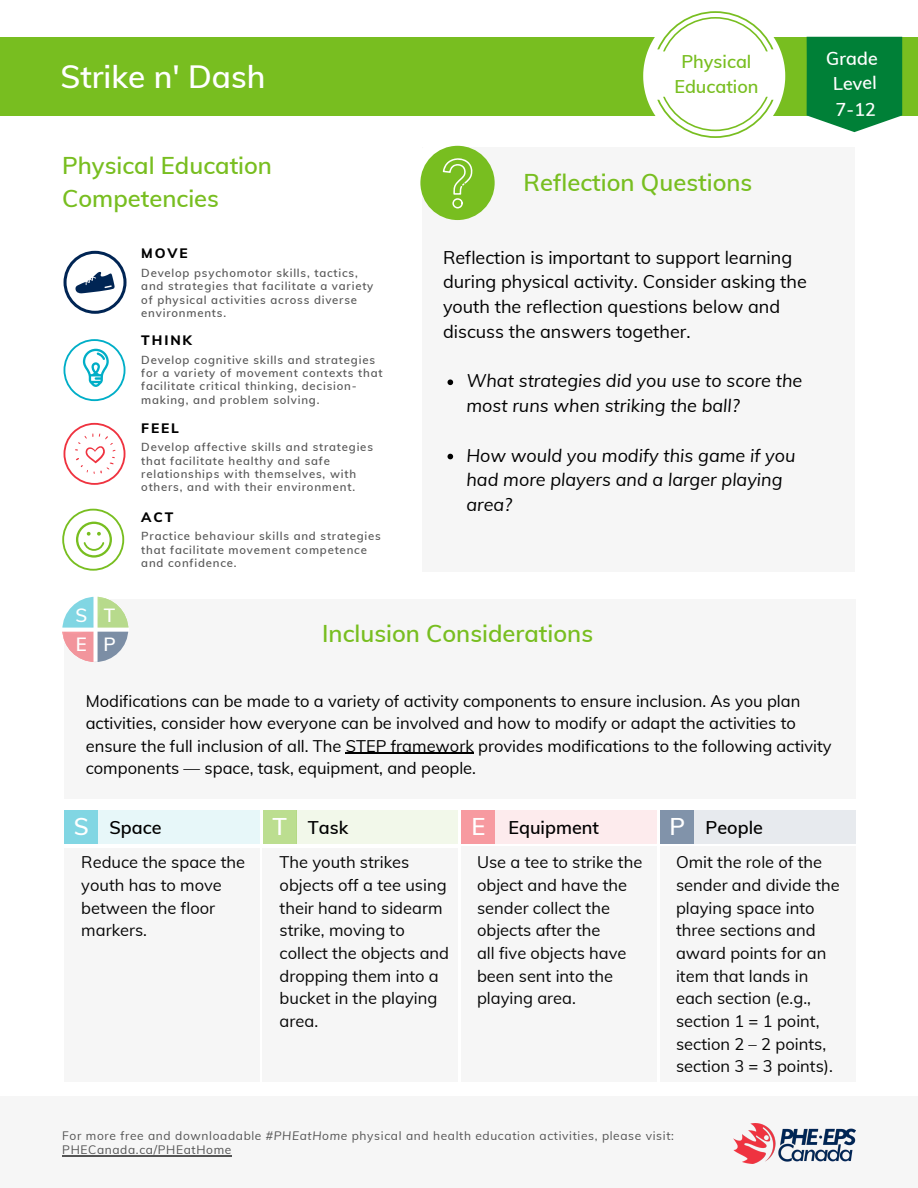
<style>
.page{position:relative;width:918px;height:1188px;background:#fff}
.page>*{position:absolute;margin:0;border:0;box-sizing:border-box;transform-origin:0 0}
.t1{font:600 31.5px "Muli";color:#fff}
.t2{font:600 23.7px/32.7px "Muli";color:#78be20}
.t3{font:600 23.7px "Muli";color:#fff}
.t4{font:600 18.75px/28.8px "Muli";color:#fff}
.t5{font:18px/24.8px "Muli";color:#000}
.t6{font:italic 18px/24.8px "Muli";color:#000}
.t7{font:600 18px "Muli";color:#000}
.t8{font:600 18px/25px "Muli";color:#78be20;text-align:center}
.t9{font:600 18px/25.5px "Muli";color:#fff;text-align:center}
.t10{font:16.5px/22.6px "Muli";color:#000}
.t11{font:800 13.65px "Muli";letter-spacing:.14em;color:#000}
.t12{font:12px/14.1px "Muli";letter-spacing:.055em;color:#545454}
.t13{font:600 11.4px/13.2px "Muli";letter-spacing:.07em;color:#545454}
.s1{font-style:italic}
</style>
<div class="page">
<div style="left:0;top:1096px;width:918px;height:92px;background:#f6f6f6"></div>
<img style="left:734px;top:1123px;width:121px;height:41px">
<div style="left:0;top:37px;width:918px;height:79px;background:#78be20"></div>
<div style="left:422px;top:147px;width:432px;height:425px;background:#f6f6f6"></div>
<div style="left:420px;top:146px;width:75px;height:74px;background:#78be20;border-radius:50%"></div>
<svg style="left:420px;top:145px;width:53px;height:64px"></svg>
<svg style="left:448px;top:379px;width:5px;height:6px"></svg>
<svg style="left:448px;top:454px;width:5px;height:5px"></svg>
<svg style="left:643px;top:11px;width:142px;height:127px"></svg>
<svg style="left:807px;top:37px;width:95px;height:95px;background:#158a48"></svg>
<hr style="left:62px;top:1155px;width:170px;height:1px;background:#545454">
<svg style="left:64px;top:423px;width:61px;height:62px"></svg>
<svg style="left:62px;top:509px;width:62px;height:62px"></svg>
<svg style="left:64px;top:339px;width:61px;height:62px"></svg>
<svg style="left:64px;top:251px;width:63px;height:63px"></svg>
<div style="left:64px;top:599px;width:792px;height:200px;background:#f6f6f6"></div>
<svg style="left:62px;top:596px;width:67px;height:66px"></svg>
<div style="left:98px;top:810px;width:161px;height:33px;background:#e7f7f9"></div>
<div style="left:65px;top:848px;width:195px;height:234px;background:#f6f6f6"></div>
<div style="left:263px;top:848px;width:195px;height:234px;background:#f6f6f6"></div>
<div style="left:495px;top:810px;width:161px;height:33px;background:#fdebed"></div>
<div style="left:462px;top:847px;width:195px;height:235px;background:#f6f6f6"></div>
<div style="left:661px;top:847px;width:195px;height:235px;background:#f6f6f6"></div>
<div style="left:65px;top:810px;width:33px;height:33px;background:#81d6e3"></div>
<div style="left:263px;top:810px;width:33px;height:33px;background:#bcde90"></div>
<div style="left:462px;top:810px;width:33px;height:33px;background:#f79aa0"></div>
<div style="left:661px;top:810px;width:33px;height:33px;background:#8193aa"></div>
<hr style="left:346px;top:753px;width:128px;height:1px;background:#000">
<div style="left:296px;top:810px;width:162px;height:33px;background:#f2f8ea"></div>
<div style="left:695px;top:810px;width:161px;height:33px;background:#e7eaee"></div>
<h1 class="t1" style="left:60px;top:56px;width:206px">Strike n' Dash</h1>
<h2 class="t2" style="left:62px;top:149px;width:211px">Physical Education<br>Competencies</h2>
<p class="t11" style="left:141px;top:245px;width:48px">MOVE</p>
<p class="t13" style="left:141px;top:266px;width:234px">Develop psychomotor skills, tactics, and strategies that facilitate a variety of physical activities across diverse environments.</p>
<p class="t11" style="left:141px;top:332px;width:52px">THINK</p>
<p class="t13" style="left:141px;top:353px;width:243px">Develop cognitive skills and strategies for a variety of movement contexts that facilitate critical thinking, decision&shy;making, and problem solving.</p>
<p class="t11" style="left:141px;top:419px;width:39px">FEEL</p>
<p class="t13" style="left:141px;top:441px;width:233px">Develop affective skills and strategies that facilitate healthy and safe relationships with themselves, with others, and with their environment.</p>
<p class="t11" style="left:141px;top:508px;width:34px">ACT</p>
<p class="t13" style="left:141px;top:530px;width:241px">Practice behaviour skills and strategies that facilitate movement competence and confidence.</p>
<p class="t8" style="left:674px;top:49px;width:86px">Physical<br>Education</p>
<h2 class="t2" style="left:524px;top:166px;width:230px">Reflection Questions</h2>
<p class="t5" style="left:443px;top:244px;width:365px">Reflection is important to support learning during physical activity. Consider asking the youth the reflection questions below and discuss the answers together.</p>
<p class="t6" style="left:466px;top:368px;width:337px">What strategies did you use to score the most runs when striking the ball?</p>
<p class="t6" style="left:466px;top:442px;width:331px">How would you modify this game if you had more players and a larger playing area?</p>
<p class="t4" style="left:75px;top:600px;width:42px">S T<br>E P</p>
<h2 class="t2" style="left:322px;top:617px;width:272px">Inclusion Considerations</h2>
<p class="t9" style="left:826px;top:46px;width:53px;rotate:-1deg">Grade<br>Level<br>7-12</p>
<p class="t10" style="left:86px;top:689px;width:747px">Modifications can be made to a variety of activity components to ensure inclusion. As you plan activities, consider how everyone can be involved and how to modify or adapt the activities to ensure the full inclusion of all. The STEP framework provides modifications to the following activity components — space, task, equipment, and people.</p>
<h2 class="t3" style="left:74px;top:812px;width:17px">S</h2>
<h2 class="t3" style="left:272px;top:812px;width:16px">T</h2>
<h2 class="t3" style="left:471px;top:812px;width:16px">E</h2>
<h2 class="t3" style="left:670px;top:812px;width:17px">P</h2>
<p class="t7" style="left:110px;top:815px;width:54px">Space</p>
<p class="t7" style="left:308px;top:815px;width:42px">Task</p>
<p class="t7" style="left:509px;top:815px;width:92px">Equipment</p>
<p class="t7" style="left:706px;top:815px;width:59px">People</p>
<p class="t10" style="left:280px;top:851px;width:171px">The youth strikes objects off a tee using their hand to sidearm strike, moving to collect the objects and dropping them into a bucket in the playing area.</p>
<p class="t10" style="left:477px;top:851px;width:167px">Use a tee to strike the object and have the sender collect the objects after the<br>all five objects have been sent into the playing area.</p>
<p class="t10" style="left:676px;top:851px;width:165px">Omit the role of the sender and divide the playing space into three sections and award points for an item that lands in each section (e.g., section 1 = 1 point, section 2 – 2 points, section 3 = 3 points).</p>
<p class="t10" style="left:81px;top:851px;width:165px">Reduce the space the youth has to move between the floor markers.</p>
<p class="t12" style="left:62px;top:1129px;width:613px">For more free and downloadable <span class="s1">#PHEatHome</span> physical and health education activities, please visit:<br>PHECanada.ca/PHEatHome</p>
</div>
